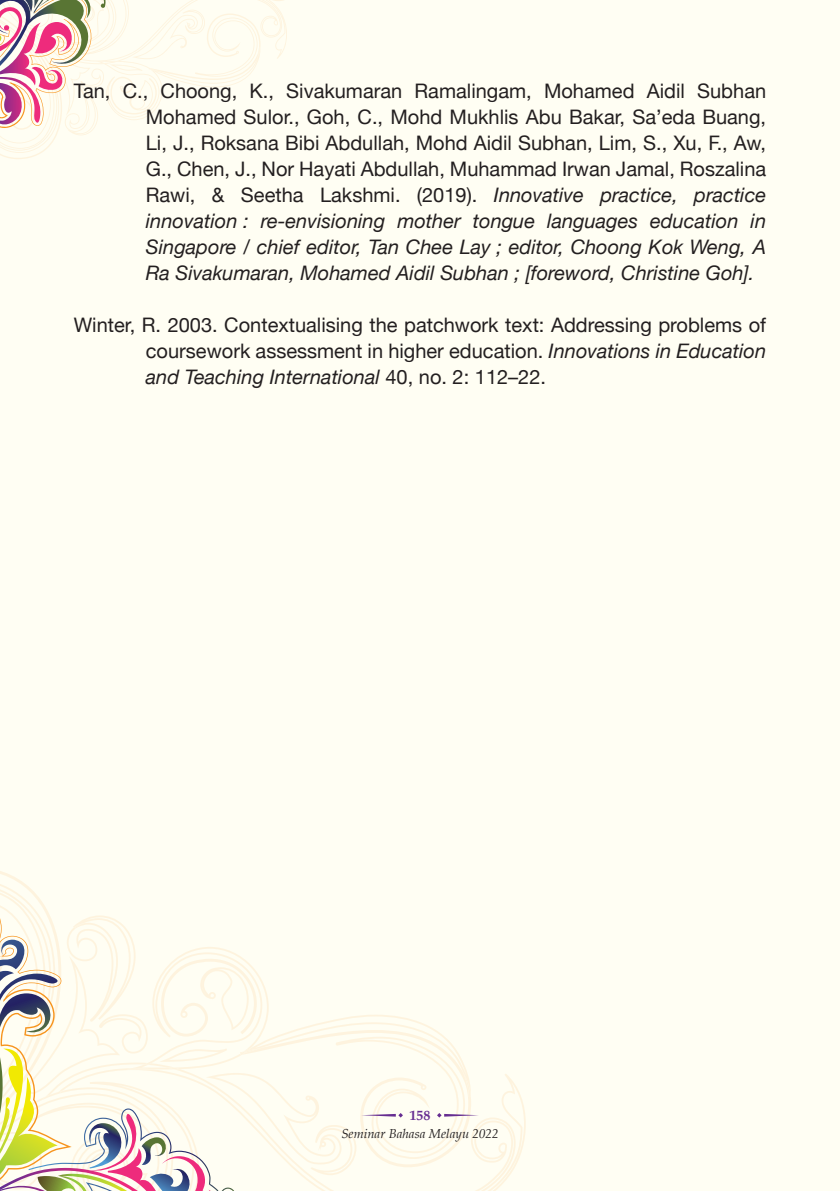
<style>
.page{position:relative;width:840px;height:1191px;background:#fff}
.page>*{position:absolute;margin:0;border:0;box-sizing:border-box;transform-origin:0 0}
.t1{font:20px/26px "Helvetica Neue";color:#231f20;text-align:justify}
.t2{font:700 14px "Palatino";color:#662d91}
.t3{font:italic 13px "Palatino";color:#231f20}
.s1{font-style:italic}
</style>
<div class="page">
<div style="left:0;top:0;width:839px;height:1191px;background:#fffef3"></div>
<svg style="left:0;top:0;width:287px;height:159px"></svg>
<svg style="left:0;top:871px;width:515px;height:320px"></svg>
<p class="t1" style="left:146px;top:79px;width:621px;text-indent:-72px">Tan, C., Choong, K., Sivakumaran Ramalingam, Mohamed Aidil Subhan Mohamed Sulor., Goh, C., Mohd Mukhlis Abu Bakar, Sa’eda Buang, Li, J., Roksana Bibi Abdullah, Mohd Aidil Subhan, Lim, S., Xu, F., Aw, G., Chen, J., Nor Hayati Abdullah, Muhammad Irwan Jamal, Roszalina Rawi, &amp; Seetha Lakshmi. (2019). <span class="s1">Innovative practice, practice innovation : re-envisioning mother tongue languages education in Singapore / chief editor, Tan Chee Lay ; editor, Choong Kok Weng, A Ra Sivakumaran, Mohamed Aidil Subhan ; [foreword, Christine Goh].</span></p>
<p class="t1" style="left:146px;top:313px;width:621px;text-indent:-72px">Winter, R. 2003. Contextualising the patchwork text: Addressing problems of coursework assessment in higher education. <span class="s1">Innovations in Education and Teaching International</span> 40, no. 2: 112–22.</p>
<p class="t2" style="left:409px;top:1103px;width:22px">158</p>
<p class="t3" style="left:341px;top:1122px;width:159px">Seminar Bahasa Melayu 2022</p>
</div>
